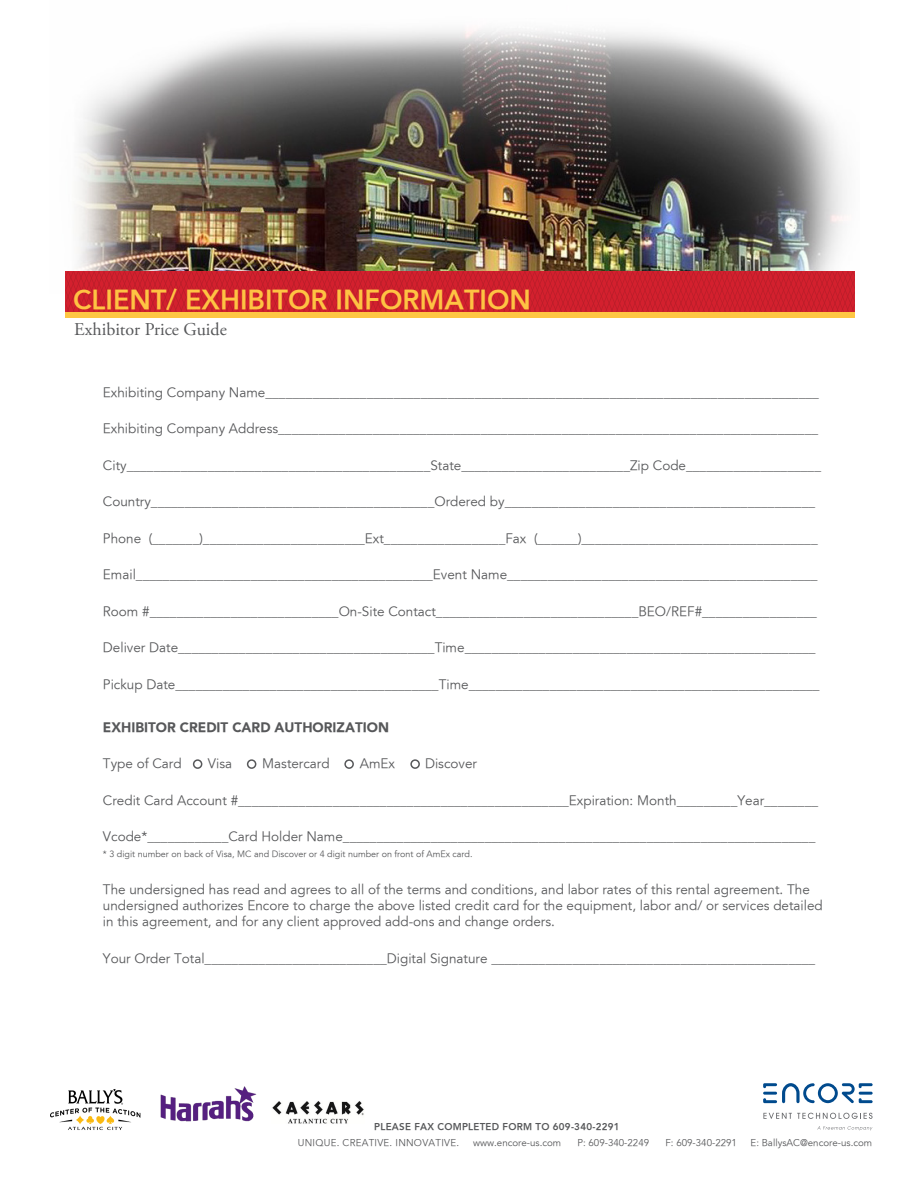
<style>
.page{position:relative;width:918px;height:1188px;background:#fff}
.page>*{position:absolute;margin:0;border:0;box-sizing:border-box;transform-origin:0 0}
.t1{font:800 27px "Avenir";color:#fec343}
.t2{font:18px "Adobe Garamond Pro";color:#57585a}
.t3{font:13.5px/16.2px "Avenir";color:#57585a}
.t4{font:900 13.5px "Avenir";color:#57585a}
.t5{font:9.75px "Avenir";color:#57585a}
.t6{font:800 9.75px "Avenir";letter-spacing:.025em;color:#57585a}
.t7{font:9.75px "Avenir";letter-spacing:.025em;color:#57585a}
.t8{font:9px "Avenir";color:#57585a}
</style>
<div class="page">
<img style="left:65px;top:29px;width:782px;height:265px">
<svg style="left:763px;top:1113px;width:110px;height:6px"></svg>
<svg style="left:817px;top:1126px;width:55px;height:4px"></svg>
<svg style="left:763px;top:1083px;width:110px;height:20px"></svg>
<img style="left:50px;top:1089px;width:91px;height:41px">
<div style="left:66px;top:312px;width:789px;height:6px;background:#fec643"></div>
<svg style="left:66px;top:271px;width:789px;height:41px"></svg>
<img style="left:272px;top:1101px;width:92px;height:23px">
<img style="left:160px;top:1086px;width:96px;height:36px">
<div style="left:193px;top:759px;width:9px;height:10px;border:2px solid #57585a;border-radius:50%"></div>
<div style="left:247px;top:759px;width:9px;height:10px;border:2px solid #57585a;border-radius:50%"></div>
<div style="left:344px;top:759px;width:10px;height:10px;border:2px solid #57585a;border-radius:50%"></div>
<div style="left:410px;top:759px;width:10px;height:10px;border:2px solid #57585a;border-radius:50%"></div>
<p class="t1" style="left:73px;top:283px;width:459px">CLIENT/ EXHIBITOR INFORMATION</p>
<p class="t2" style="left:74px;top:318px;width:154px">Exhibitor Price Guide</p>
<p class="t3" style="left:103px;top:385px;width:718px">Exhibiting Company Name__________________________________________________________________________________</p>
<p class="t3" style="left:103px;top:421px;width:717px">Exhibiting Company Address________________________________________________________________________________</p>
<p class="t3" style="left:103px;top:458px;width:720px">City_____________________________________________State_________________________Zip Code____________________</p>
<p class="t3" style="left:103px;top:494px;width:714px">Country__________________________________________Ordered by______________________________________________</p>
<p class="t3" style="left:103px;top:530px;width:716px">Phone (_______)________________________Ext__________________Fax (______)___________________________________</p>
<p class="t3" style="left:103px;top:567px;width:716px">Email____________________________________________Event Name______________________________________________</p>
<p class="t3" style="left:103px;top:603px;width:716px">Room #____________________________On-Site Contact______________________________BEO/REF#_________________</p>
<p class="t3" style="left:103px;top:640px;width:714px">Deliver Date______________________________________Time____________________________________________________</p>
<p class="t3" style="left:103px;top:676px;width:718px">Pickup Date_______________________________________Time____________________________________________________</p>
<p class="t4" style="left:103px;top:719px;width:288px">EXHIBITOR CREDIT CARD AUTHORIZATION</p>
<p class="t3" style="left:103px;top:756px;width:80px">Type of Card</p>
<p class="t3" style="left:208px;top:756px;width:26px">Visa</p>
<p class="t3" style="left:262px;top:756px;width:69px">Mastercard</p>
<p class="t3" style="left:360px;top:756px;width:37px">AmEx</p>
<p class="t3" style="left:425px;top:756px;width:54px">Discover</p>
<p class="t3" style="left:103px;top:792px;width:717px">Credit Card Account #_________________________________________________Expiration: Month_________Year________</p>
<p class="t3" style="left:103px;top:829px;width:714px">Vcode*____________Card Holder Name______________________________________________________________________</p>
<p class="t8" style="left:103px;top:849px;width:371px">* 3 digit number on back of Visa, MC and Discover or 4 digit number on front of AmEx card.</p>
<p class="t3" style="left:103px;top:881px;width:721px">The undersigned has read and agrees to all of the terms and conditions, and labor rates of this rental agreement. The undersigned authorizes Encore to charge the above listed credit card for the equipment, labor and/ or services detailed in this agreement, and for any client approved add-ons and change orders.</p>
<p class="t3" style="left:103px;top:950px;width:714px">Your Order Total___________________________Digital Signature ________________________________________________</p>
<p class="t6" style="left:374px;top:1121px;width:247px">PLEASE FAX COMPLETED FORM TO 609-340-2291</p>
<p class="t7" style="left:298px;top:1138px;width:163px">UNIQUE. CREATIVE. INNOVATIVE.</p>
<p class="t5" style="left:473px;top:1138px;width:90px">www.encore-us.com</p>
<p class="t5" style="left:578px;top:1138px;width:73px">P: 609-340-2249</p>
<p class="t5" style="left:666px;top:1138px;width:73px">F: 609-340-2291</p>
<p class="t5" style="left:751px;top:1138px;width:123px">E: BallysAC@encore-us.com</p>
</div>
